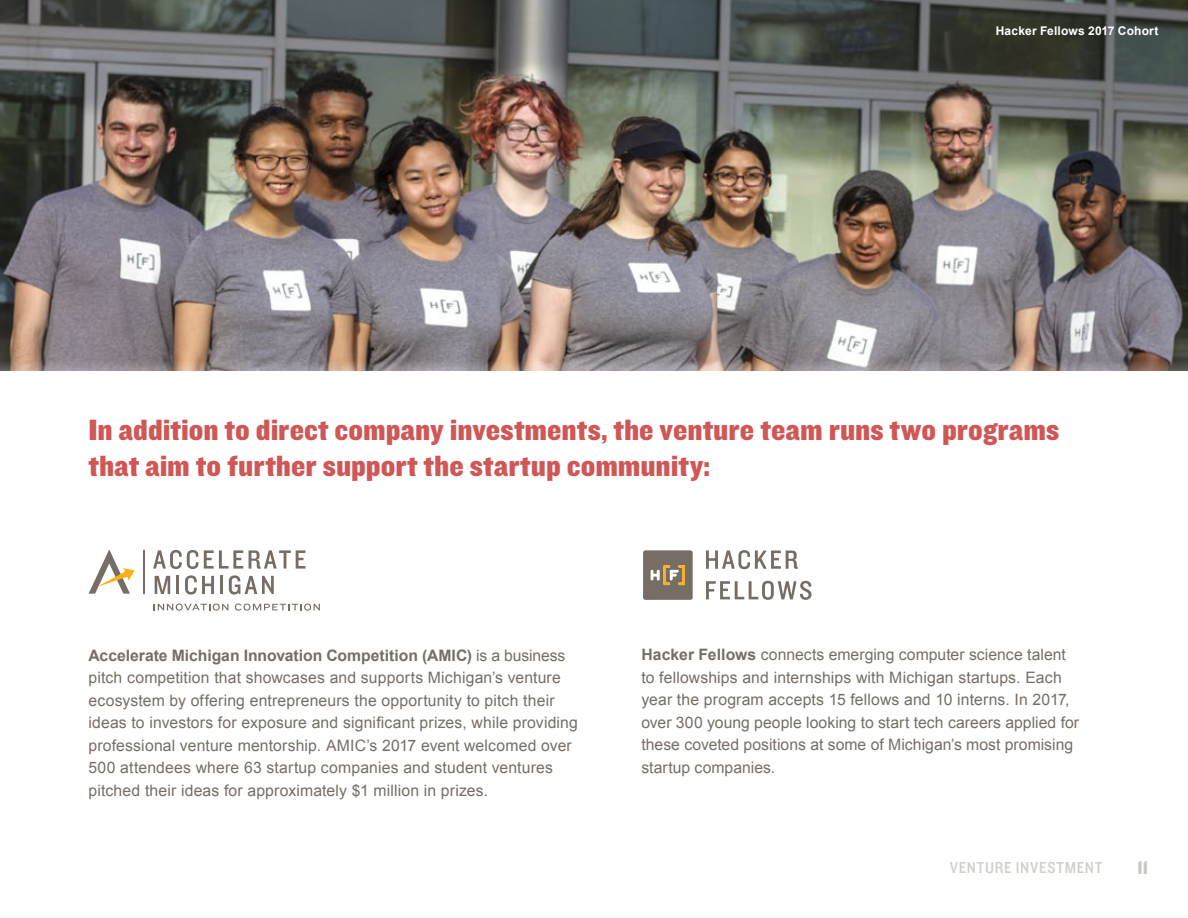
<style>
.page{position:relative;width:1188px;height:918px;background:#fff}
.page>*{position:absolute;margin:0;border:0;box-sizing:border-box;transform-origin:0 0}
.t1{font:30.45px/35.8px "Knockout 71 Full Middlewt";color:#cf5755}
.t2{font:19.5px "Knockout 70 Full Welterwt";color:#cbc8c3}
.t3{font:16.5px "Knockout 30 Junior Welterwt";letter-spacing:.05em;color:#d2cfcb}
.t4{font:15.75px/22.5px "Arial";letter-spacing:.01em;color:#766e65}
.t5{font:700 12px "Arial";letter-spacing:.015em;color:#fff}
.s1{font-weight:700}
</style>
<div class="page">
<img style="left:0;top:0;width:1188px;height:370px">
<svg style="left:643px;top:550px;width:50px;height:50px;background:#877c6c"></svg>
<svg style="left:706px;top:550px;width:92px;height:19px"></svg>
<svg style="left:706px;top:581px;width:105px;height:19px"></svg>
<svg style="left:153px;top:550px;width:45px;height:19px"></svg>
<svg style="left:204px;top:550px;width:39px;height:19px"></svg>
<svg style="left:249px;top:550px;width:56px;height:19px"></svg>
<svg style="left:155px;top:576px;width:15px;height:18px"></svg>
<hr style="left:176px;top:576px;width:3px;height:18px;background:#766e65">
<svg style="left:185px;top:575px;width:29px;height:20px"></svg>
<hr style="left:220px;top:576px;width:3px;height:18px;background:#766e65">
<svg style="left:229px;top:575px;width:45px;height:20px"></svg>
<svg style="left:154px;top:604px;width:74px;height:7px"></svg>
<svg style="left:235px;top:604px;width:85px;height:7px"></svg>
<hr style="left:144px;top:550px;width:1px;height:44px;background:#766e65">
<svg style="left:89px;top:549px;width:45px;height:45px"></svg>
<p class="t5" style="left:996px;top:23px;width:164px">Hacker Fellows 2017 Cohort</p>
<h1 class="t1" style="left:88px;top:411px;width:972px">In addition to direct company investments, the venture team runs two programs that aim to further support the startup community:</h1>
<p class="t4" style="left:88px;top:644px;width:491px"><span class="s1">Accelerate Michigan Innovation Competition (AMIC)</span> is a business pitch competition that showcases and supports Michigan’s venture ecosystem by offering entrepreneurs the opportunity to pitch their ideas to investors for exposure and significant prizes, while providing professional venture mentorship. AMIC’s 2017 event welcomed over 500 attendees where 63 startup companies and student ventures pitched their ideas for approximately $1 million in prizes.</p>
<p class="t4" style="left:641px;top:644px;width:439px"><span class="s1">Hacker Fellows</span> connects emerging computer science talent to fellowships and internships with Michigan startups. Each year the program accepts 15 fellows and 10 interns. In 2017, over 300 young people looking to start tech careers applied for these coveted positions at some of Michigan’s most promising startup companies.</p>
<p class="t3" style="left:950px;top:856px;width:154px">VENTURE INVESTMENT</p>
<p class="t2" style="left:1137px;top:855px;width:13px">11</p>
</div>
